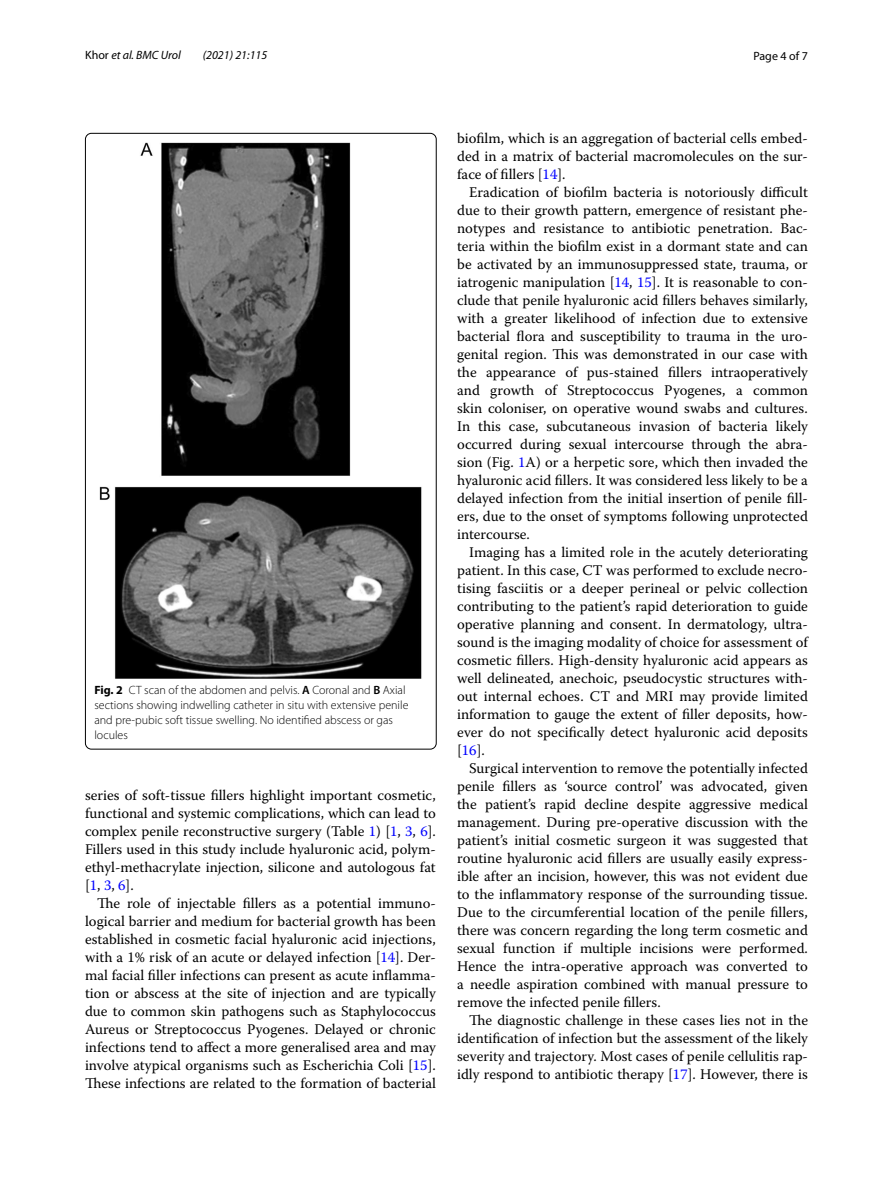
<style>
.page{position:relative;width:893px;height:1187px;background:#fff}
.page>*{position:absolute;margin:0;border:0;box-sizing:border-box;transform-origin:0 0}
.t1{font:14.7px/18px "Warnock Pro";color:#000;text-align:justify}
.t2{font:300 12px/15px "Myriad Pro";color:#000}
.t3{font:italic 12px "Myriad Pro";color:#000}
.t4{font:12px "Myriad Pro";color:#000}
.s1{font-style:normal}
.s2{font-weight:700}
.s3{font-weight:600}
.s4{color:#00f}
</style>
<div class="page">
<img style="left:99px;top:142px;width:323px;height:537px">
<p class="t3" style="left:85px;top:48px;width:97px"><span class="s1">Khor</span> et al. BMC Urol</p>
<p class="t3" style="left:203px;top:48px;width:66px">(2021) 21:115</p>
<p class="t4" style="left:753px;top:48px;width:56px">Page 4 of 7</p>
<p class="t2" style="left:94px;top:683px;width:316px"><span class="s2">Fig. 2</span> CT scan of the abdomen and pelvis. <span class="s3">A</span> Coronal and <span class="s3">B</span> Axial sections showing indwelling catheter in situ with extensive penile and pre-pubic soft tissue swelling. No identified abscess or gas locules</p>
<p class="t1" style="left:85px;top:785px;width:352px">series of soft-tissue fillers highlight important cosmetic, functional and systemic complications, which can lead to complex penile reconstructive surgery (Table <span class="s4">1</span>) [<span class="s4">1</span>, <span class="s4">3</span>, <span class="s4">6</span>].<br>Fillers used in this study include hyaluronic acid, polym&shy;ethyl-methacrylate injection, silicone and autologous fat [<span class="s4">1</span>, <span class="s4">3</span>, <span class="s4">6</span>].</p>
<p class="t1" style="left:85px;top:893px;width:352px;text-indent:12px">The role of injectable fillers as a potential immuno&shy;logical barrier and medium for bacterial growth has been established in cosmetic facial hyaluronic acid injections, with a 1% risk of an acute or delayed infection [<span class="s4">14</span>]. Der&shy;mal facial filler infections can present as acute inflamma&shy;tion or abscess at the site of injection and are typically due to common skin pathogens such as Staphylococcus Aureus or Streptococcus Pyogenes. Delayed or chronic infections tend to affect a more generalised area and may involve atypical organisms such as Escherichia Coli [<span class="s4">15</span>].<br>These infections are related to the formation of bacterial</p>
<p class="t1" style="left:457px;top:128px;width:352px">biofilm, which is an aggregation of bacterial cells embed&shy;ded in a matrix of bacterial macromolecules on the sur&shy;face of fillers [<span class="s4">14</span>].</p>
<p class="t1" style="left:457px;top:182px;width:352px;text-indent:12px">Eradication of biofilm bacteria is notoriously difficult due to their growth pattern, emergence of resistant phe&shy;notypes and resistance to antibiotic penetration. Bac&shy;teria within the biofilm exist in a dormant state and can be activated by an immunosuppressed state, trauma, or iatrogenic manipulation [<span class="s4">14</span>, <span class="s4">15</span>]. It is reasonable to con&shy;clude that penile hyaluronic acid fillers behaves similarly, with a greater likelihood of infection due to extensive bacterial flora and susceptibility to trauma in the uro&shy;genital region. This was demonstrated in our case with the appearance of pus-stained fillers intraoperatively and growth of Streptococcus Pyogenes, a common skin coloniser, on operative wound swabs and cultures.<br>In this case, subcutaneous invasion of bacteria likely occurred during sexual intercourse through the abra&shy;sion (Fig. <span class="s4">1</span>A) or a herpetic sore, which then invaded the hyaluronic acid fillers. It was considered less likely to be a delayed infection from the initial insertion of penile fill&shy;ers, due to the onset of symptoms following unprotected intercourse.</p>
<p class="t1" style="left:457px;top:542px;width:352px;text-indent:12px">Imaging has a limited role in the acutely deteriorating patient. In this case, CT was performed to exclude necro&shy;tising fasciitis or a deeper perineal or pelvic collection contributing to the patient’s rapid deterioration to guide operative planning and consent. In dermatology, ultra&shy;sound is the imaging modality of choice for assessment of cosmetic fillers. High-density hyaluronic acid appears as well delineated, anechoic, pseudocystic structures with&shy;out internal echoes. CT and MRI may provide limited information to gauge the extent of filler deposits, how&shy;ever do not specifically detect hyaluronic acid deposits [<span class="s4">16</span>].</p>
<p class="t1" style="left:457px;top:758px;width:352px;text-indent:12px">Surgical intervention to remove the potentially infected penile fillers as ‘source control’ was advocated, given the patient’s rapid decline despite aggressive medical management. During pre-operative discussion with the patient’s initial cosmetic surgeon it was suggested that routine hyaluronic acid fillers are usually easily express&shy;ible after an incision, however, this was not evident due to the inflammatory response of the surrounding tissue.<br>Due to the circumferential location of the penile fillers, there was concern regarding the long term cosmetic and sexual function if multiple incisions were performed.<br>Hence the intra-operative approach was converted to a needle aspiration combined with manual pressure to remove the infected penile fillers.</p>
<p class="t1" style="left:457px;top:1010px;width:352px;text-indent:12px">The diagnostic challenge in these cases lies not in the identification of infection but the assessment of the likely severity and trajectory. Most cases of penile cellulitis rap&shy;idly respond to antibiotic therapy [<span class="s4">17</span>]. However, there is</p>
</div>
